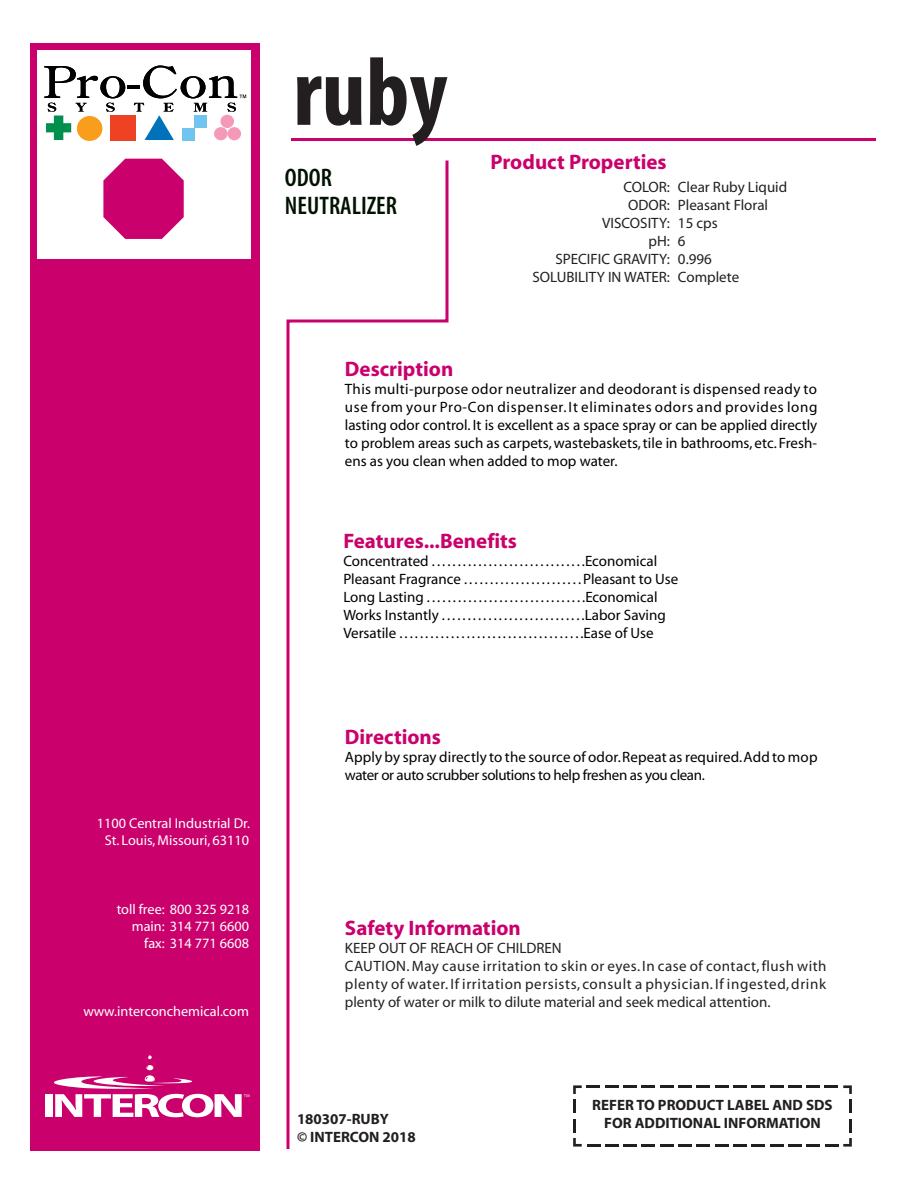
<style>
.page{position:relative;width:918px;height:1188px;background:#fff}
.page>*{position:absolute;margin:0;border:0;box-sizing:border-box;transform-origin:0 0}
.t1{font:700 condensed 97.5px "Myriad";color:#231f20}
.t2{font:600 condensed 25.5px/28.5px "Myriad Pro";color:#001200}
.t3{font:700 21px "Myriad";color:#ca006c}
.t4{font:15px/18px "Myriad";color:#000}
.t5{font:15px/18px "Myriad";letter-spacing:.03em;color:#231f20}
.t6{font:15px/18px "Myriad";color:#231f20;text-align:right}
.t7{font:700 15px/18px "Myriad";color:#231f20}
.t8{font:14.25px/17.1px "Myriad";color:#fff;text-align:center}
</style>
<div class="page">
<div style="left:30px;top:43px;width:229px;height:1107px;background:#ca006c"></div>
<hr style="left:291px;top:138px;width:585px;height:3px;background:#ca006c">
<hr style="left:573px;top:1119px;width:3px;height:14px;background:#231f20">
<hr style="left:573px;top:1099px;width:3px;height:14px;background:#231f20">
<svg style="left:624px;top:1085px;width:49px;height:3px"></svg>
<hr style="left:678px;top:1085px;width:14px;height:3px;background:#231f20">
<svg style="left:697px;top:1085px;width:49px;height:3px"></svg>
<svg style="left:752px;top:1085px;width:49px;height:3px"></svg>
<hr style="left:849px;top:1099px;width:3px;height:14px;background:#231f20">
<hr style="left:849px;top:1119px;width:3px;height:14px;background:#231f20">
<svg style="left:752px;top:1144px;width:49px;height:3px"></svg>
<hr style="left:733px;top:1144px;width:14px;height:3px;background:#231f20">
<svg style="left:679px;top:1144px;width:49px;height:3px"></svg>
<svg style="left:624px;top:1144px;width:49px;height:3px"></svg>
<svg style="left:573px;top:1085px;width:45px;height:9px"></svg>
<svg style="left:807px;top:1085px;width:45px;height:9px"></svg>
<svg style="left:807px;top:1138px;width:45px;height:9px"></svg>
<svg style="left:573px;top:1138px;width:45px;height:9px"></svg>
<svg style="left:45px;top:1055px;width:204px;height:62px"></svg>
<svg style="left:286px;top:160px;width:163px;height:989px"></svg>
<div style="left:37px;top:50px;width:214px;height:208px;background:#fff"></div>
<div style="left:111px;top:116px;width:25px;height:25px;background:#ef4123"></div>
<svg style="left:44px;top:65px;width:202px;height:75px"></svg>
<svg style="left:103px;top:159px;width:81px;height:80px;background:#d22782"></svg>
<h1 class="t1" style="left:293px;top:43px;width:156px">ruby</h1>
<h2 class="t2" style="left:285px;top:163px;width:114px">ODOR<br>NEUTRALIZER</h2>
<h3 class="t3" style="left:490px;top:151px;width:178px">Product Properties</h3>
<p class="t6" style="left:532px;top:179px;width:139px">COLOR:<br>ODOR:<br>VISCOSITY:<br>pH:<br>SPECIFIC GRAVITY:<br>SOLUBILITY IN WATER:</p>
<p class="t6" style="left:678px;top:179px;width:111px;text-align:left">Clear Ruby Liquid<br>Pleasant Floral<br>15 cps<br>6<br>0.996<br>Complete</p>
<h3 class="t3" style="left:345px;top:358px;width:110px">Description</h3>
<p class="t4" style="left:345px;top:380px;width:474px;text-align:justify">This multi-purpose odor neutralizer and deodorant is dispensed ready to use from your Pro-Con dispenser. It eliminates odors and provides long lasting odor control. It is excellent as a space spray or can be applied directly to problem areas such as carpets, wastebaskets, tile in bathrooms, etc. Fresh&shy;ens as you clean when added to mop water.</p>
<h3 class="t3" style="left:343px;top:530px;width:175px">Features...Benefits</h3>
<p class="t4" style="left:343px;top:552px;width:336px">Concentrated . . . . . . . . . . . . . . . . . . . . . . . . . . . . . .Economical Pleasant Fragrance . . . . . . . . . . . . . . . . . . . . . . . Pleasant to Use Long Lasting . . . . . . . . . . . . . . . . . . . . . . . . . . . . . . .Economical Works Instantly . . . . . . . . . . . . . . . . . . . . . . . . . . . .Labor Saving Versatile . . . . . . . . . . . . . . . . . . . . . . . . . . . . . . . . . . . .Ease of Use</p>
<p class="t8" style="left:97px;top:815px;width:155px">1100 Central Industrial Dr.<br>St. Louis, Missouri, 63110</p>
<p class="t8" style="left:117px;top:901px;width:134px;text-align:right">toll free: 800 325 9218 main: 314 771 6600 fax: 314 771 6608</p>
<p class="t8" style="left:83px;top:1004px;width:167px">www.interconchemical.com</p>
<h3 class="t3" style="left:345px;top:726px;width:98px">Directions</h3>
<p class="t4" style="left:345px;top:748px;width:474px">Apply by spray directly to the source of odor. Repeat as required. Add to mop water or auto scrubber solutions to help freshen as you clean.</p>
<h3 class="t3" style="left:345px;top:917px;width:177px">Safety Information</h3>
<p class="t5" style="left:345px;top:939px;width:483px">KEEP OUT OF REACH OF CHILDREN<br>CAUTION. May cause irritation to skin or eyes. In case of contact, flush with plenty of water. If irritation persists, consult a physician. If ingested, drink plenty of water or milk to dilute material and seek medical attention.</p>
<p class="t7" style="left:297px;top:1110px;width:120px">180307-RUBY<br>© INTERCON 2018</p>
<p class="t7" style="left:592px;top:1097px;width:242px;text-align:center">REFER TO PRODUCT LABEL AND SDS<br>FOR ADDITIONAL INFORMATION</p>
</div>
